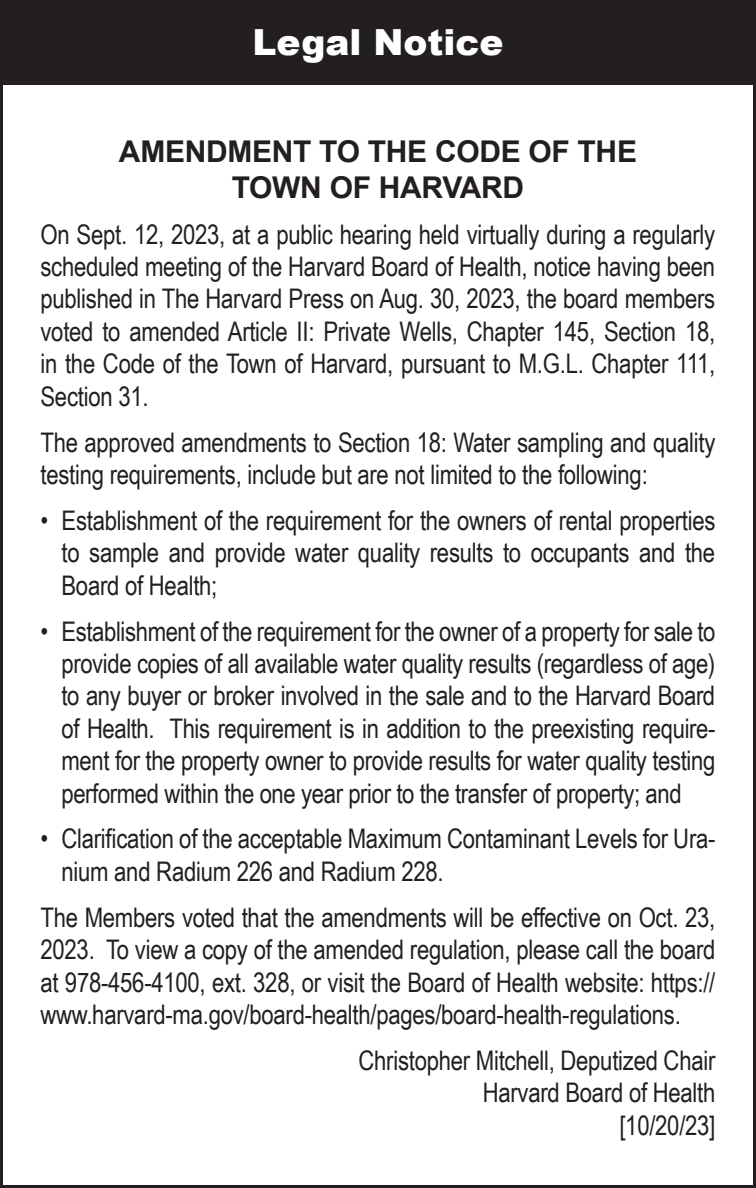
<style>
.page{position:relative;width:756px;height:1188px;background:#fff}
.page>*{position:absolute;margin:0;border:0;box-sizing:border-box;transform-origin:0 0}
.t1{font:900 36px "Arial";color:#fff}
.t2{font:700 30px/36px "Arial";letter-spacing:-.01em;color:#231f20;text-align:center}
.t3{font:27px/32.4px "Arial Narrow";letter-spacing:-.01em;color:#231f20;text-align:justify}
</style>
<div class="page">
<div style="left:0;top:0;width:756px;height:84px;background:#231f20"></div>
<p class="t1" style="left:253px;top:16px;width:252px">Legal Notice</p>
<p class="t2" style="left:119px;top:134px;width:520px">AMENDMENT TO THE CODE OF THE<br>TOWN OF HARVARD</p>
<p class="t3" style="left:40px;top:217px;width:676px">On Sept. 12, 2023, at a public hearing held virtually during a regularly scheduled meeting of the Harvard Board of Health, notice having been published in The Harvard Press on Aug. 30, 2023, the board members voted to amended Article II: Private Wells, Chapter 145, Section 18, in the Code of the Town of Harvard, pursuant to M.G.L. Chapter 111, Section 31.</p>
<p class="t3" style="left:40px;top:425px;width:676px">The approved amendments to Section 18: Water sampling and quality testing requirements, include but are not limited to the following:</p>
<p class="t3" style="left:62px;top:503px;width:655px;text-indent:-21px">• Establishment of the requirement for the owners of rental properties to sample and provide water quality results to occupants and the Board of Health;</p>
<p class="t3" style="left:62px;top:614px;width:656px;text-indent:-21px">• Establishment of the requirement for the owner of a property for sale to provide copies of all available water quality results (regardless of age) to any buyer or broker involved in the sale and to the Harvard Board of Health. This requirement is in addition to the preexisting require&shy;ment for the property owner to provide results for water quality testing performed within the one year prior to the transfer of property; and</p>
<p class="t3" style="left:62px;top:822px;width:656px;text-indent:-21px">• Clarification of the acceptable Maximum Contaminant Levels for Ura&shy;nium and Radium 226 and Radium 228.</p>
<p class="t3" style="left:40px;top:900px;width:676px">The Members voted that the amendments will be effective on Oct. 23, 2023. To view a copy of the amended regulation, please call the board at 978-456-4100, ext. 328, or visit the Board of Health website: https:// www.harvard-ma.gov/board-health/pages/board-health-regulations.</p>
<p class="t3" style="left:359px;top:1043px;width:358px">Christopher Mitchell, Deputized Chair</p>
<p class="t3" style="left:483px;top:1076px;width:234px">Harvard Board of Health</p>
<p class="t3" style="left:619px;top:1108px;width:98px">[10/20/23]</p>
</div>
